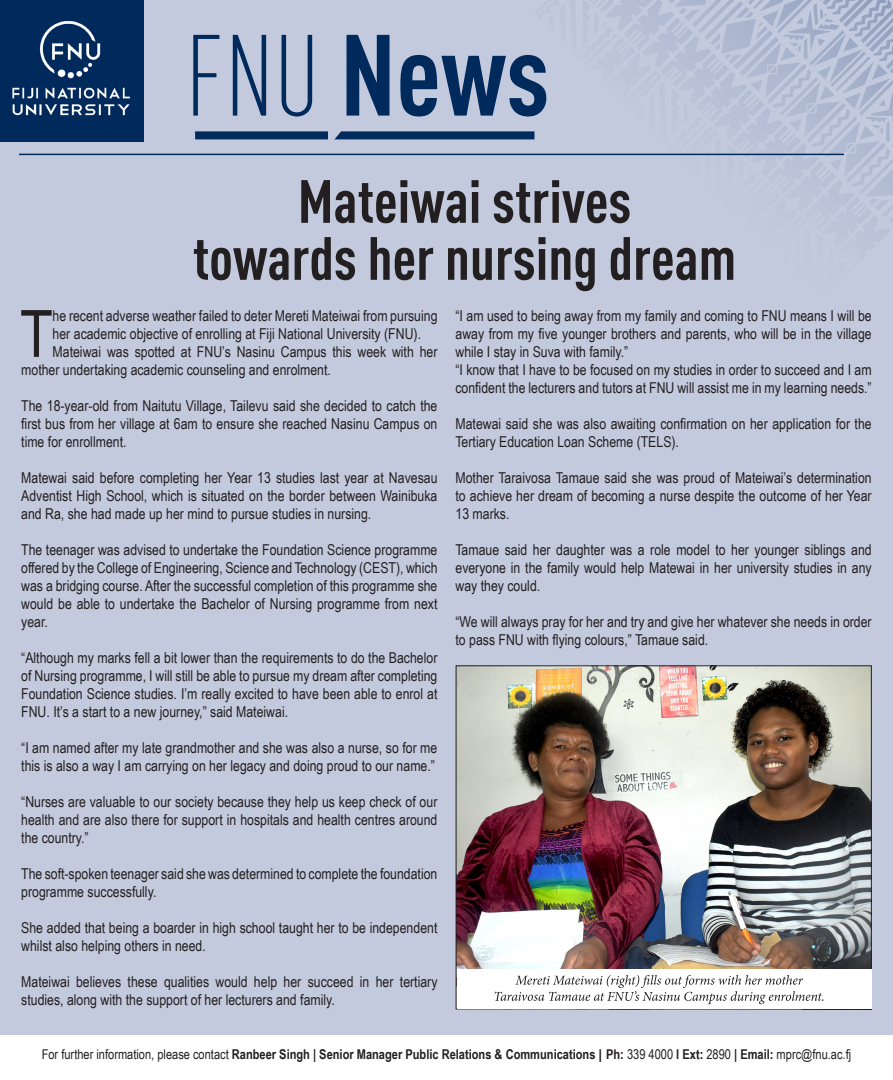
<style>
.page{position:relative;width:893px;height:1080px;background:#fff}
.page>*{position:absolute;margin:0;border:0;box-sizing:border-box;transform-origin:0 0}
.t1{font:700 113.4px "FFDIN Pro Cond";color:#00295c}
.t2{font:65.25px "Arial Narrow";color:#231f20}
.t3{font:700 60px "FFDIN Pro Cond";color:#231f20}
.t4{font:15px/18px "Arial Narrow";color:#231f20}
.t5{font:700 13.5px "Arial Narrow";color:#231f20}
.s1{font-weight:300}
.s2{font-weight:400}
.s3{font-family:"Arial"}
</style>
<div class="page">
<div style="left:0;top:0;width:893px;height:1035px;background:#c3cadd"></div>
<svg style="left:334px;top:0;width:559px;height:232px"></svg>
<div style="left:195px;top:131px;width:133px;height:8px;background:#00295c"></div>
<img style="left:0;top:0;width:143px;height:141px">
<hr style="left:19px;top:154px;width:825px;height:1px;background:#00295c">
<img style="left:458px;top:667px;width:412px;height:302px">
<div style="left:457px;top:969px;width:415px;height:40px;background:#fff"></div>
<svg style="left:495px;top:975px;width:328px;height:29px"></svg>
<p class="t1" style="left:185px;top:-10px;width:366px"><span class="s1">FNU</span> News</p>
<p class="t3" style="left:298px;top:156px;width:335px">Mateiwai strives</p>
<p class="t3" style="left:193px;top:213px;width:545px">towards her nursing dream</p>
<p class="t2" style="left:20px;top:286px;width:34px">T</p>
<p class="t4" style="left:53px;top:306px;width:386px">he recent adverse weather failed to deter Mereti Mateiwai from pursuing her academic objective of enrolling at Fiji National University (FNU).</p>
<p class="t4" style="left:21px;top:342px;width:418px;text-indent:31px">Mateiwai was spotted at FNU’s Nasinu Campus this week with her mother undertaking academic counseling and enrolment.</p>
<p class="t4" style="left:21px;top:396px;width:418px;text-align:justify">The 18-year-old from Naitutu Village, Tailevu said she decided to catch the first bus from her village at 6am to ensure she reached Nasinu Campus on time for enrollment.</p>
<p class="t4" style="left:21px;top:468px;width:418px;text-align:justify">Matewai said before completing her Year 13 studies last year at Navesau Adventist High School, which is situated on the border between Wainibuka and Ra, she had made up her mind to pursue studies in nursing.</p>
<p class="t4" style="left:21px;top:540px;width:418px;text-align:justify">The teenager was advised to undertake the Foundation Science programme offered by the College of Engineering, Science and Technology (CEST), which was a bridging course. After the successful completion of this programme she would be able to undertake the Bachelor of Nursing programme from next year.</p>
<p class="t4" style="left:21px;top:648px;width:418px;text-align:justify">“Although my marks fell a bit lower than the requirements to do the Bachelor of Nursing programme, I will still be able to pursue my dream after completing Foundation Science studies. I’m really excited to have been able to enrol at FNU. It’s a start to a new journey,” said Mateiwai.</p>
<p class="t4" style="left:21px;top:738px;width:418px">“I am named after my late grandmother and she was also a nurse, so for me this is also a way I am carrying on her legacy and doing proud to our name.”</p>
<p class="t4" style="left:21px;top:792px;width:418px;text-align:justify">“Nurses are valuable to our society because they help us keep check of our health and are also there for support in hospitals and health centres around the country.”</p>
<p class="t4" style="left:21px;top:864px;width:418px">The soft-spoken teenager said she was determined to complete the foundation programme successfully.</p>
<p class="t4" style="left:21px;top:918px;width:418px">She added that being a boarder in high school taught her to be independent whilst also helping others in need.</p>
<p class="t4" style="left:21px;top:972px;width:418px">Mateiwai believes these qualities would help her succeed in her tertiary studies, along with the support of her lecturers and family.</p>
<p class="t4" style="left:455px;top:306px;width:418px;text-align:justify">“I am used to being away from my family and coming to FNU means I will be away from my five younger brothers and parents, who will be in the village while I stay in Suva with family.”</p>
<p class="t4" style="left:455px;top:360px;width:418px">“I know that I have to be focused on my studies in order to succeed and I am confident the lecturers and tutors at FNU will assist me in my learning needs.”</p>
<p class="t4" style="left:455px;top:414px;width:418px">Matewai said she was also awaiting confirmation on her application for the<br>Tertiary Education Loan Scheme (TELS).</p>
<p class="t4" style="left:455px;top:468px;width:418px;text-align:justify">Mother Taraivosa Tamaue said she was proud of Mateiwai’s determination to achieve her dream of becoming a nurse despite the outcome of her Year 13 marks.</p>
<p class="t4" style="left:455px;top:540px;width:418px;text-align:justify">Tamaue said her daughter was a role model to her younger siblings and everyone in the family would help Matewai in her university studies in any way they could.</p>
<p class="t4" style="left:455px;top:612px;width:418px">“We will always pray for her and try and give her whatever she needs in order to pass FNU with flying colours,” Tamaue said.</p>
<p class="t5" style="left:42px;top:1044px;width:811px"><span class="s2">For further information, please contact</span> Ranbeer Singh | Senior Manager Public Relations &amp; Communications <span class="s3">|</span> Ph: <span class="s2">339 4000</span> l Ext: <span class="s2">2890</span> | Email: <span class="s2">mprc@fnu.ac.fj</span></p>
</div>
